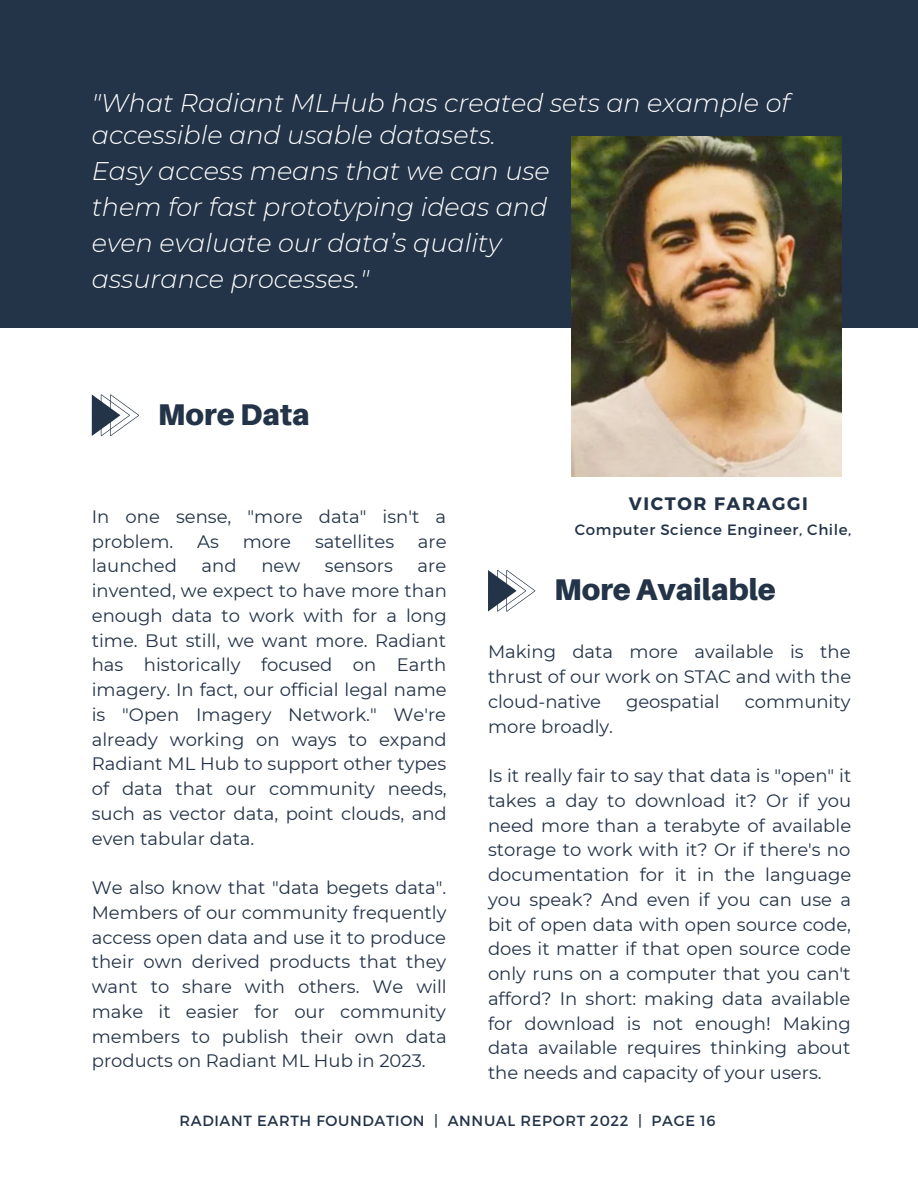
<style>
.page{position:relative;width:918px;height:1188px;background:#fff}
.page>*{position:absolute;margin:0;border:0;box-sizing:border-box;transform-origin:0 0}
.t1{font:900 30px "Aileron";color:#233348}
.t2{font:italic 300 25.5px/36px "Montserrat";color:#fff}
.t3{font:18px/24.8px "Montserrat";color:#233348;text-align:justify}
.t4{font:700 18px "Montserrat";letter-spacing:.09em;color:#233348}
.t5{font:15px "Montserrat";letter-spacing:.04em;color:#233348}
.t6{font:14.7px "Montserrat";letter-spacing:.045em;color:#233348}
</style>
<div class="page">
<svg style="left:92px;top:394px;width:47px;height:42px"></svg>
<div style="left:0;top:0;width:918px;height:328px;background:#233348"></div>
<img style="left:571px;top:137px;width:270px;height:340px">
<svg style="left:488px;top:570px;width:47px;height:42px"></svg>
<h2 class="t2" style="left:92px;top:85px;width:700px">"What Radiant MLHub has created sets an example of</h2>
<h2 class="t2" style="left:92px;top:117px;width:460px">accessible and usable datasets.<br>Easy access means that we can use them for fast prototyping ideas and even evaluate our data’s quality assurance processes."</h2>
<h1 class="t1" style="left:158px;top:396px;width:153px">More Data</h1>
<p class="t3" style="left:92px;top:504px;width:356px">In one sense, "more data" isn't a problem.</p>
<p class="t3" style="left:197px;top:529px;width:23px">As</p>
<p class="t3" style="left:243px;top:529px;width:50px">more</p>
<p class="t3" style="left:315px;top:529px;width:81px">satellites</p>
<p class="t3" style="left:418px;top:529px;width:30px">are</p>
<p class="t3" style="left:92px;top:554px;width:87px">launched</p>
<p class="t3" style="left:202px;top:554px;width:37px">and</p>
<p class="t3" style="left:261px;top:554px;width:40px">new</p>
<p class="t3" style="left:325px;top:554px;width:69px">sensors</p>
<p class="t3" style="left:92px;top:554px;width:357px;text-indent:326px">are invented, we expect to have more than enough data to work with for a long time. But still, we want more. Radiant has historically focused on Earth imagery. In fact, our official legal name is "Open Imagery Network." We're already working on ways to expand Radiant ML Hub to support other types of data that our community needs, such as vector data, point clouds, and even tabular data.</p>
<p class="t3" style="left:92px;top:875px;width:356px">We also know that "data begets data".<br>Members of our community frequently access open data and use it to produce their own derived products that they want to share with others. We will make it easier for our community members to publish their own data products on Radiant ML Hub in 2023.</p>
<p class="t4" style="left:629px;top:492px;width:181px">VICTOR FARAGGI</p>
<p class="t5" style="left:575px;top:520px;width:278px">Computer Science Engineer, Chile,</p>
<h1 class="t1" style="left:554px;top:571px;width:223px">More Available</h1>
<p class="t3" style="left:488px;top:640px;width:365px">Making data more available is the thrust of our work on STAC and with the cloud-native</p>
<p class="t3" style="left:626px;top:689px;width:95px">geospatial</p>
<p class="t3" style="left:745px;top:689px;width:107px">community</p>
<p class="t3" style="left:488px;top:714px;width:127px">more broadly.</p>
<p class="t3" style="left:488px;top:763px;width:365px">Is it really fair to say that data is "open" it takes a day to download it? Or if you need more than a terabyte of available storage to work with it? Or if there's no documentation for it in the language you speak? And even if you can use a bit of open data with open source code, does it matter if that open source code only runs on a computer that you can't afford? In short: making data available for download is not enough! Making data available requires thinking about the needs and capacity of your users.</p>
<p class="t6" style="left:180px;top:1112px;width:538px">RADIANT EARTH FOUNDATION | ANNUAL REPORT 2022 | PAGE 16</p>
</div>
